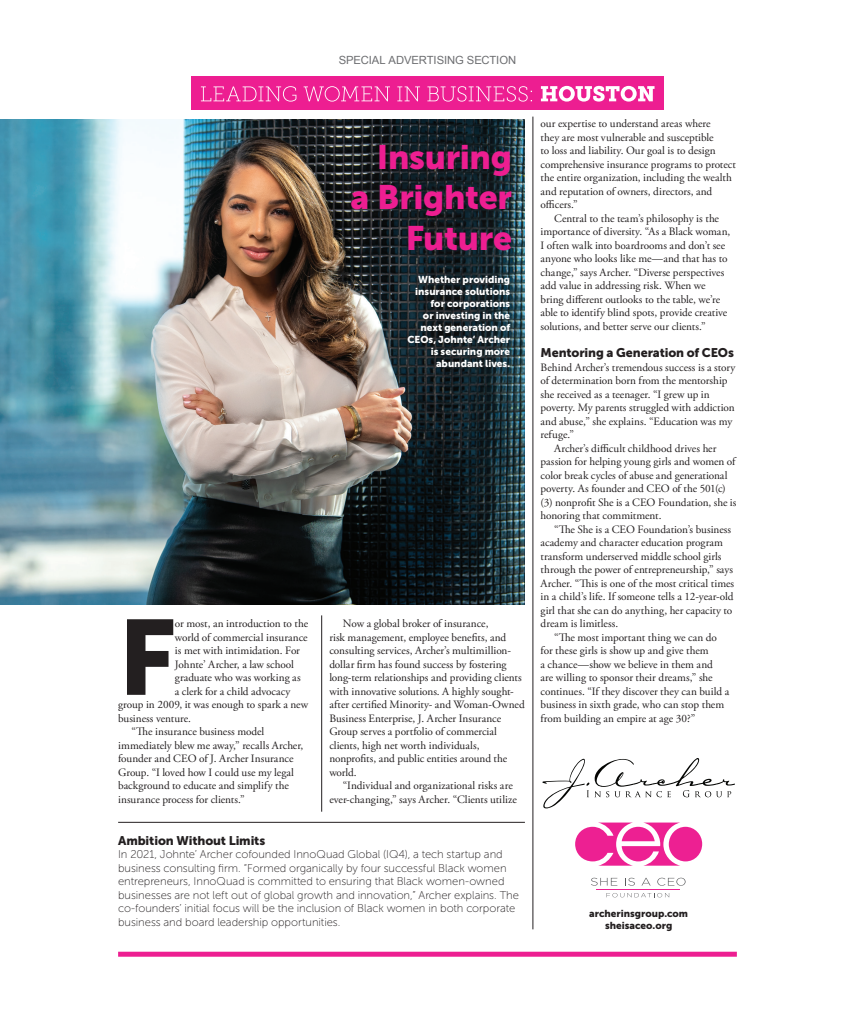
<style>
.page{position:relative;width:855px;height:1013px;background:#fff}
.page>*{position:absolute;margin:0;border:0;box-sizing:border-box;transform-origin:0 0}
.Body_Text{font:105.62px "Museo Sans 900";color:#231f20}
.Headline{font:33.75px/40.5px "Museo Sans 900";letter-spacing:-.01em;color:#ed1e91;text-align:right}
.Subhead{font:12.5px "Museo Sans 900";letter-spacing:-.01em;color:#231f20}
.Body_Copy{font:11.25px/13.5px "Adobe Garamond Pro";color:#231f20}
.sidebar{font:11.25px/13.5px "Museo Sans 100";letter-spacing:-.005em;color:#231f20}
.Body_Text-2{font:11.25px "Adobe Garamond Pro";letter-spacing:-.005em;color:#231f20}
.Bod2{font:11.25px/13.5px "Adobe Garamond Pro";color:#231f20}
.t1{font:11.25px "Arial";letter-spacing:-.005em;color:#6c6d70}
.CTA{font:10px/12px "Museo Sans 900";color:#fff;text-align:right}
.CTA-2{font:10px "Museo Sans 900";color:#231f20}
</style>
<div class="page">
<img style="left:0;top:119px;width:525px;height:485px">
<div style="left:385px;top:252px;width:149px;height:140px;background:#231f20;opacity:.75"></div>
<svg style="left:542px;top:758px;width:193px;height:50px"></svg>
<div style="left:328px;top:121px;width:207px;height:154px;background:#231f20;opacity:.75"></div>
<div style="left:191px;top:77px;width:473px;height:33px;background:#ed1e91"></div>
<svg style="left:201px;top:86px;width:95px;height:16px"></svg>
<svg style="left:304px;top:86px;width:86px;height:16px"></svg>
<svg style="left:397px;top:86px;width:23px;height:15px"></svg>
<svg style="left:427px;top:86px;width:105px;height:16px"></svg>
<svg style="left:541px;top:86px;width:114px;height:16px"></svg>
<div style="left:118px;top:951px;width:619px;height:5px;background:#ed1e91"></div>
<hr style="left:321px;top:615px;width:1px;height:196px;background:#231f20">
<hr style="left:533px;top:117px;width:1px;height:812px;background:#231f20">
<hr style="left:118px;top:822px;width:407px;height:1px;background:#231f20">
<svg style="left:575px;top:822px;width:105px;height:43px"></svg>
<div style="left:669px;top:826px;width:33px;height:35px;background:#ed2092;border-radius:50%"></div>
<svg style="left:591px;top:877px;width:26px;height:8px"></svg>
<svg style="left:625px;top:877px;width:10px;height:8px"></svg>
<svg style="left:642px;top:877px;width:9px;height:8px"></svg>
<svg style="left:657px;top:877px;width:29px;height:8px"></svg>
<svg style="left:607px;top:893px;width:62px;height:4px"></svg>
<hr style="left:596px;top:888px;width:84px;height:1px;background:#ed2092">
<p class="t1" style="left:339px;top:53px;width:179px">SPECIAL ADVERTISING SECTION</p>
<p class="Headline" style="left:351px;top:137px;width:163px">Insuring a Brighter<br>Future</p>
<p class="CTA" style="left:407px;top:273px;width:104px">Whether providing insurance solutions for corporations<br>or investing in the next generation of<br>CEOs, Johnte’ Archer is securing more abundant lives.</p>
<p class="Body_Text" style="left:118px;top:598px;width:60px">F</p>
<p class="Body_Text-2" style="left:175px;top:617px;width:135px">or most, an introduction to the</p>
<p class="Body_Text-2" style="left:175px;top:630px;width:134px">world of commercial insurance</p>
<p class="Body_Text-2" style="left:175px;top:644px;width:127px">is met with intimidation. For</p>
<p class="Body_Text-2" style="left:175px;top:657px;width:120px">Johnte’ Archer, a law school</p>
<p class="Body_Text-2" style="left:175px;top:671px;width:127px">graduate who was working as</p>
<p class="Body_Text-2" style="left:175px;top:684px;width:117px">a clerk for a child advocacy</p>
<p class="Body_Text-2" style="left:118px;top:698px;width:192px">group in 2009, it was enough to spark a new</p>
<p class="Body_Text-2" style="left:118px;top:711px;width:75px">business venture.</p>
<p class="Body_Copy" style="left:118px;top:725px;width:187px;text-indent:14px">“The insurance business model immediately blew me away,” recalls Archer, founder and CEO of J. Archer Insurance Group. “I loved how I could use my legal background to educate and simplify the insurance process for clients.”</p>
<p class="Body_Copy" style="left:329px;top:617px;width:197px;text-indent:13px">Now a global broker of insurance,<br>risk management, employee benefits, and consulting services, Archer’s multimillion&shy;dollar firm has found success by fostering long-term relationships and providing clients with innovative solutions. A highly sought&shy;after certified Minority- and Woman-Owned Business Enterprise, J. Archer Insurance Group serves a portfolio of commercial clients, high net worth individuals, nonprofits, and public entities around the world.</p>
<p class="Body_Copy" style="left:329px;top:779px;width:189px;text-indent:13px">“Individual and organizational risks are ever-changing,” says Archer. “Clients utilize</p>
<p class="Subhead" style="left:118px;top:833px;width:149px">Ambition Without Limits</p>
<p class="sidebar" style="left:118px;top:847px;width:403px">In 2021, Johnte’ Archer cofounded InnoQuad Global (IQ4), a tech startup and business consulting firm. “Formed organically by four successful Black women entrepreneurs, InnoQuad is committed to ensuring that Black women-owned businesses are not left out of global growth and innovation,” Archer explains. The co-founders’ initial focus will be the inclusion of Black women in both corporate business and board leadership opportunities.</p>
<p class="Body_Copy" style="left:541px;top:117px;width:197px">our expertise to understand areas where<br>they are most vulnerable and susceptible<br>to loss and liability. Our goal is to design comprehensive insurance programs to protect the entire organization, including the wealth and reputation of owners, directors, and officers.”</p>
<p class="Body_Copy" style="left:541px;top:212px;width:191px;text-indent:14px">Central to the team’s philosophy is the importance of diversity. “As a Black woman, I often walk into boardrooms and don’t see anyone who looks like me—and that has to change,” says Archer. “Diverse perspectives add value in addressing risk. When we bring different outlooks to the table, we’re able to identify blind spots, provide creative solutions, and better serve our clients.”</p>
<p class="Subhead" style="left:541px;top:345px;width:195px">Mentoring a Generation of CEOs</p>
<p class="Bod2" style="left:541px;top:361px;width:196px">Behind Archer’s tremendous success is a story of determination born from the mentorship she received as a teenager. “I grew up in poverty. My parents struggled with addiction and abuse,” she explains. “Education was my refuge.”</p>
<p class="Body_Copy" style="left:541px;top:442px;width:197px;text-indent:14px">Archer’s difficult childhood drives her passion for helping young girls and women of color break cycles of abuse and generational poverty. As founder and CEO of the 501(c) (3) nonprofit She is a CEO Foundation, she is honoring that commitment.</p>
<p class="Body_Copy" style="left:541px;top:523px;width:195px;text-indent:14px">“The She is a CEO Foundation’s business academy and character education program transform underserved middle school girls through the power of entrepreneurship,” says Archer. “This is one of the most critical times in a child’s life. If someone tells a 12-year-old girl that she can do anything, her capacity to dream is limitless.</p>
<p class="Body_Copy" style="left:541px;top:631px;width:190px;text-indent:14px">“The most important thing we can do for these girls is show up and give them<br>a chance—show we believe in them and<br>are willing to sponsor their dreams,” she continues. “If they discover they can build a business in sixth grade, who can stop them from building an empire at age 30?”</p>
<p class="CTA-2" style="left:589px;top:908px;width:100px">archerinsgroup.com</p>
<p class="CTA-2" style="left:605px;top:920px;width:69px">sheisaceo.org</p>
</div>
